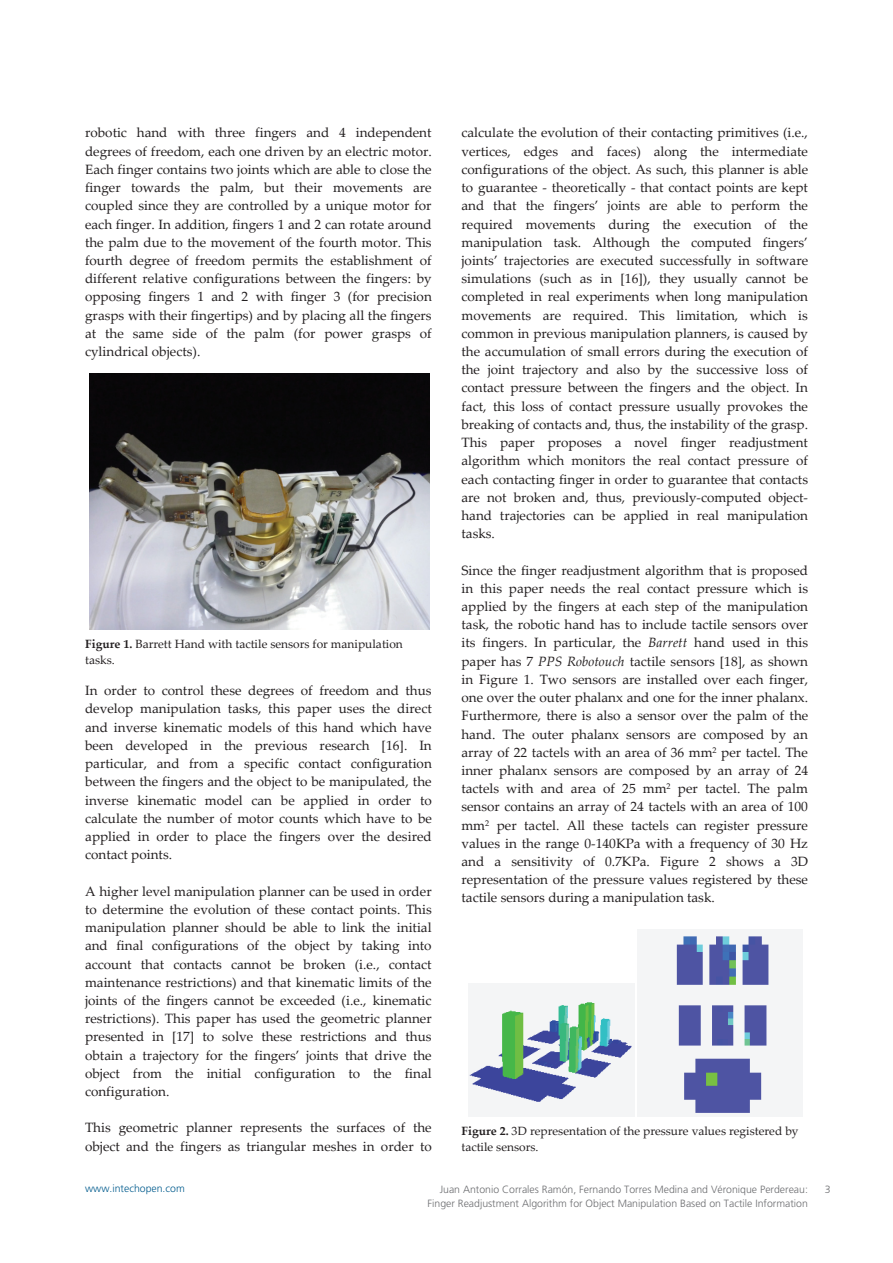
<style>
.page{position:relative;width:893px;height:1263px;background:#fff}
.page>*{position:absolute;margin:0;border:0;box-sizing:border-box;transform-origin:0 0}
.t1{font:13.5px/18.1px "Palatino Linotype";color:#231f20;text-align:justify}
.t2{font:12px/16.4px "Palatino Linotype";letter-spacing:.005em;color:#231f20}
.t3{font:300 10.5px "Frutiger";color:#6c6d70}
.t4{font:300 10.5px "Frutiger";color:#005b8d}
.s1{font-style:italic}
.s2{font-weight:700}
</style>
<div class="page">
<img style="left:90px;top:374px;width:340px;height:255px">
<img style="left:468px;top:983px;width:166px;height:133px">
<img style="left:637px;top:929px;width:166px;height:187px">
<p class="t1" style="left:85px;top:123px;width:348px">robotic hand with three fingers and 4 independent degrees of freedom, each one driven by an electric motor.<br>Each finger contains two joints which are able to close the finger towards the palm, but their movements are coupled since they are controlled by a unique motor for each finger. In addition, fingers 1 and 2 can rotate around the palm due to the movement of the fourth motor. This fourth degree of freedom permits the establishment of different relative configurations between the fingers: by opposing fingers 1 and 2 with finger 3 (for precision grasps with their fingertips) and by placing all the fingers at the same side of the palm (for power grasps of cylindrical objects).</p>
<p class="t1" style="left:461px;top:123px;width:348px">calculate the evolution of their contacting primitives (i.e., vertices, edges and faces) along the intermediate configurations of the object. As such, this planner is able to guarantee ‐ theoretically ‐ that contact points are kept and that the fingers’ joints are able to perform the required movements during the execution of the manipulation task. Although the computed fingers’ joints’ trajectories are executed successfully in software simulations (such as in [16]), they usually cannot be completed in real experiments when long manipulation movements are required. This limitation, which is common in previous manipulation planners, is caused by the accumulation of small errors during the execution of the joint trajectory and also by the successive loss of contact pressure between the fingers and the object. In fact, this loss of contact pressure usually provokes the breaking of contacts and, thus, the instability of the grasp.<br>This paper proposes a novel finger readjustment algorithm which monitors the real contact pressure of each contacting finger in order to guarantee that contacts are not broken and, thus, previously‐computed object‐ hand trajectories can be applied in real manipulation tasks.</p>
<p class="t1" style="left:461px;top:560px;width:348px">Since the finger readjustment algorithm that is proposed in this paper needs the real contact pressure which is applied by the fingers at each step of the manipulation task, the robotic hand has to include tactile sensors over its fingers. In particular, the <span class="s1">Barrett</span> hand used in this paper has 7 <span class="s1">PPS Robotouch</span> tactile sensors [18], as shown in Figure 1. Two sensors are installed over each finger, one over the outer phalanx and one for the inner phalanx.<br>Furthermore, there is also a sensor over the palm of the hand. The outer phalanx sensors are composed by an array of 22 tactels with an area of 36 mm<sup>2</sup> per tactel. The inner phalanx sensors are composed by an array of 24 tactels with and area of 25 mm<sup>2</sup> per tactel. The palm sensor contains an array of 24 tactels with an area of 100 mm<sup>2</sup> per tactel. All these tactels can register pressure values in the range 0‐140KPa with a frequency of 30 Hz and a sensitivity of 0.7KPa. Figure 2 shows a 3D representation of the pressure values registered by these tactile sensors during a manipulation task.</p>
<p class="t2" style="left:85px;top:635px;width:319px"><span class="s2">Figure 1.</span> Barrett Hand with tactile sensors for manipulation tasks.</p>
<p class="t1" style="left:85px;top:681px;width:348px">In order to control these degrees of freedom and thus develop manipulation tasks, this paper uses the direct and inverse kinematic models of this hand which have been developed in the previous research [16]. In particular, and from a specific contact configuration between the fingers and the object to be manipulated, the inverse kinematic model can be applied in order to calculate the number of motor counts which have to be applied in order to place the fingers over the desired contact points.</p>
<p class="t1" style="left:85px;top:881px;width:348px">A higher level manipulation planner can be used in order to determine the evolution of these contact points. This manipulation planner should be able to link the initial and final configurations of the object by taking into account that contacts cannot be broken (i.e., contact maintenance restrictions) and that kinematic limits of the joints of the fingers cannot be exceeded (i.e., kinematic restrictions). This paper has used the geometric planner presented in [17] to solve these restrictions and thus obtain a trajectory for the fingers’ joints that drive the object from the initial configuration to the final configuration.</p>
<p class="t1" style="left:85px;top:1118px;width:348px">This geometric planner represents the surfaces of the object and the fingers as triangular meshes in order to</p>
<p class="t2" style="left:461px;top:1122px;width:339px"><span class="s2">Figure 2.</span> 3D representation of the pressure values registered by tactile sensors.</p>
<p class="t3" style="left:440px;top:1183px;width:370px">Juan Antonio Corrales Ramón, Fernando Torres Medina and Véronique Perdereau:</p>
<p class="t3" style="left:825px;top:1183px;width:7px">3</p>
<p class="t3" style="left:427px;top:1197px;width:382px">Finger Readjustment Algorithm for Object Manipulation Based on Tactile Information</p>
<p class="t4" style="left:85px;top:1182px;width:101px">www.intechopen.com</p>
</div>
